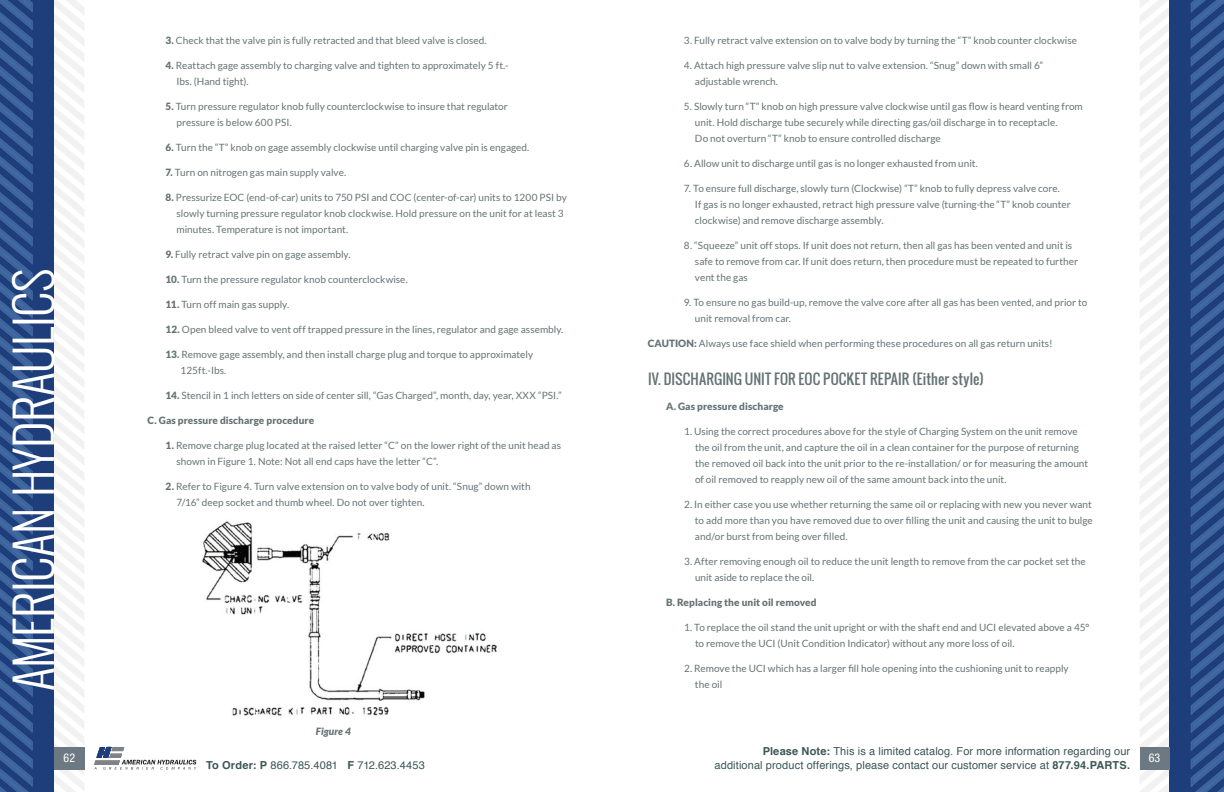
<style>
.page{position:relative;width:1224px;height:792px;background:#fff}
.page>*{position:absolute;margin:0;border:0;box-sizing:border-box;transform-origin:0 0}
.t1{font:300 50px "Oswald";letter-spacing:-.005em;color:#fff}
.t2{font:14px "Oswald";letter-spacing:.005em;color:#657374}
.t3{font:condensed 12px "Helvetica Neue LT Std";color:#fff}
.t4{font:12px "Lato";color:#fff}
.t5{font:11px "Helvetica";letter-spacing:.01em;color:#3c5656}
.t6{font:10px/16px "Lato";color:#657374}
.t7{font:900 10px "Lato";letter-spacing:.005em;color:#657374}
.t8{font:italic 900 10px "Lato";color:#657374}
.s1{font-weight:900}
.s2{font-weight:700}
</style>
<div class="page">
<svg style="left:1140px;top:0;width:30px;height:792px"></svg>
<svg style="left:54px;top:0;width:30px;height:792px"></svg>
<div style="left:0;top:0;width:54px;height:792px;background:#1e3d7b"></div>
<svg style="left:0;top:0;width:33px;height:792px"></svg>
<div style="left:1170px;top:0;width:54px;height:792px;background:#1e3d7b"></div>
<svg style="left:1191px;top:0;width:33px;height:792px"></svg>
<svg style="left:94px;top:747px;width:102px;height:23px"></svg>
<img style="left:202px;top:521px;width:295px;height:195px">
<div style="left:54px;top:747px;width:31px;height:22px;background:#6c7982"></div>
<div style="left:1140px;top:747px;width:30px;height:22px;background:#6c7982"></div>
<h1 class="t1" style="left:-3px;top:691px;width:424px;rotate:-90deg">AMERICAN HYDRAULICS</h1>
<p class="t6" style="left:166px;top:32px;width:323px"><span class="s1">3.</span> Check that the valve pin is fully retracted and that bleed valve is closed.</p>
<p class="t6" style="left:177px;top:57px;width:334px;text-indent:-11px"><span class="s1">4.</span> Reattach gage assembly to charging valve and tighten to approximately 5 ft.-<br>Ibs. (Hand tight).</p>
<p class="t6" style="left:177px;top:98px;width:333px;text-indent:-11px"><span class="s1">5.</span> Turn pressure regulator knob fully counterclockwise to insure that regulator pressure is below 600 PSI.</p>
<p class="t6" style="left:166px;top:139px;width:365px"><span class="s1">6.</span> Turn the “T” knob on gage assembly clockwise until charging valve pin is engaged.</p>
<p class="t6" style="left:166px;top:164px;width:182px"><span class="s1">7.</span> Turn on nitrogen gas main supply valve.</p>
<p class="t6" style="left:177px;top:189px;width:392px;text-indent:-11px"><span class="s1">8.</span> Pressurize EOC (end-of-car) units to 750 PSI and COC (center-of-car) units to 1200 PSI by slowly turning pressure regulator knob clockwise. Hold pressure on the unit for at least 3 minutes. Temperature is not important.</p>
<p class="t6" style="left:166px;top:246px;width:186px"><span class="s1">9.</span> Fully retract valve pin on gage assembly.</p>
<p class="t6" style="left:166px;top:271px;width:244px"><span class="s1">10.</span> Turn the pressure regulator knob counterclockwise.</p>
<p class="t6" style="left:166px;top:296px;width:125px"><span class="s1">11.</span> Turn off main gas supply.</p>
<p class="t6" style="left:166px;top:321px;width:399px"><span class="s1">12.</span> Open bleed valve to vent off trapped pressure in the lines, regulator and gage assembly.</p>
<p class="t6" style="left:181px;top:346px;width:354px;text-indent:-15px"><span class="s1">13.</span> Remove gage assembly, and then install charge plug and torque to approximately<br>125ft.-Ibs.</p>
<p class="t6" style="left:166px;top:387px;width:398px"><span class="s1">14.</span> Stencil in 1 inch letters on side of center sill, “Gas Charged”, month, day, year, XXX “PSI.”</p>
<p class="t7" style="left:148px;top:415px;width:168px">C. Gas pressure discharge procedure</p>
<p class="t6" style="left:177px;top:437px;width:386px;text-indent:-11px"><span class="s1">1.</span> Remove charge plug located at the raised letter “C” on the lower right of the unit head as shown in Figure 1. Note: Not all end caps have the letter “C”.</p>
<p class="t6" style="left:177px;top:478px;width:356px;text-indent:-11px"><span class="s1">2.</span> Refer to Figure 4. Turn valve extension on to valve body of unit. “Snug” down with<br>7/16” deep socket and thumb wheel. Do not over tighten.</p>
<p class="t6" style="left:684px;top:32px;width:395px">3. Fully retract valve extension on to valve body by turning the “T” knob counter clockwise</p>
<p class="t6" style="left:695px;top:57px;width:350px;text-indent:-11px">4. Attach high pressure valve slip nut to valve extension. “Snug” down with small 6” adjustable wrench.</p>
<p class="t6" style="left:695px;top:98px;width:389px;text-indent:-11px">5. Slowly turn “T” knob on high pressure valve clockwise until gas flow is heard venting from unit. Hold discharge tube securely while directing gas/oil discharge in to receptacle.<br>Do not overturn “T” knob to ensure controlled discharge</p>
<p class="t6" style="left:684px;top:155px;width:295px">6. Allow unit to discharge until gas is no longer exhausted from unit.</p>
<p class="t6" style="left:695px;top:180px;width:377px;text-indent:-11px">7. To ensure full discharge, slowly turn (Clockwise) “T” knob to fully depress valve core.<br>If gas is no longer exhausted, retract high pressure valve (turning-the “T” knob counter clockwise) and remove discharge assembly.</p>
<p class="t6" style="left:695px;top:237px;width:385px;text-indent:-11px">8. “Squeeze” unit off stops. If unit does not return, then all gas has been vented and unit is safe to remove from car. If unit does return, then procedure must be repeated to further vent the gas</p>
<p class="t6" style="left:695px;top:294px;width:394px;text-indent:-11px">9. To ensure no gas build-up, remove the valve core after all gas has been vented, and prior to unit removal from car.</p>
<p class="t6" style="left:648px;top:335px;width:406px"><span class="s1">CAUTION:</span> Always use face shield when performing these procedures on all gas return units!</p>
<h2 class="t2" style="left:648px;top:368px;width:337px">IV. DISCHARGING UNIT FOR EOC POCKET REPAIR (Either style)</h2>
<p class="t7" style="left:666px;top:401px;width:119px">A. Gas pressure discharge</p>
<p class="t6" style="left:695px;top:423px;width:395px;text-indent:-11px">1. Using the correct procedures above for the style of Charging System on the unit remove the oil from the unit, and capture the oil in a clean container for the purpose of returning the removed oil back into the unit prior to the re-installation/ or for measuring the amount of oil removed to reapply new oil of the same amount back into the unit.</p>
<p class="t6" style="left:695px;top:496px;width:399px;text-align:justify;text-indent:-11px">2. In either case you use whether returning the same oil or replacing with new you never want to add more than you have removed due to over filling the unit and causing the unit to bulge and/or burst from being over filled.</p>
<p class="t6" style="left:695px;top:553px;width:392px;text-indent:-11px">3. After removing enough oil to reduce the unit length to remove from the car pocket set the unit aside to replace the oil.</p>
<p class="t7" style="left:666px;top:597px;width:152px">B. Replacing the unit oil removed</p>
<p class="t6" style="left:695px;top:619px;width:396px;text-indent:-11px">1. To replace the oil stand the unit upright or with the shaft end and UCI elevated above a 45° to remove the UCI (Unit Condition Indicator) without any more loss of oil.</p>
<p class="t6" style="left:695px;top:660px;width:375px;text-indent:-11px">2. Remove the UCI which has a larger fill hole opening into the cushioning unit to reapply the oil</p>
<p class="t8" style="left:316px;top:726px;width:36px">Figure 4</p>
<p class="t5" style="left:763px;top:743px;width:369px"><span class="s2">Please Note:</span> This is a limited catalog. For more information regarding our</p>
<p class="t4" style="left:62px;top:751px;width:8px">9</p>
<p class="t4" style="left:1148px;top:751px;width:8px">9</p>
<p class="t3" style="left:64px;top:751px;width:13px">62</p>
<p class="t3" style="left:1149px;top:751px;width:13px">63</p>
<p class="t5" style="left:206px;top:757px;width:220px"><span class="s2">To Order: P</span> 866.785.4081 <span class="s2">F</span> 712.623.4453</p>
<p class="t5" style="left:715px;top:757px;width:417px">additional product offerings, please contact our customer service at <span class="s2">877.94.PARTS.</span></p>
</div>
